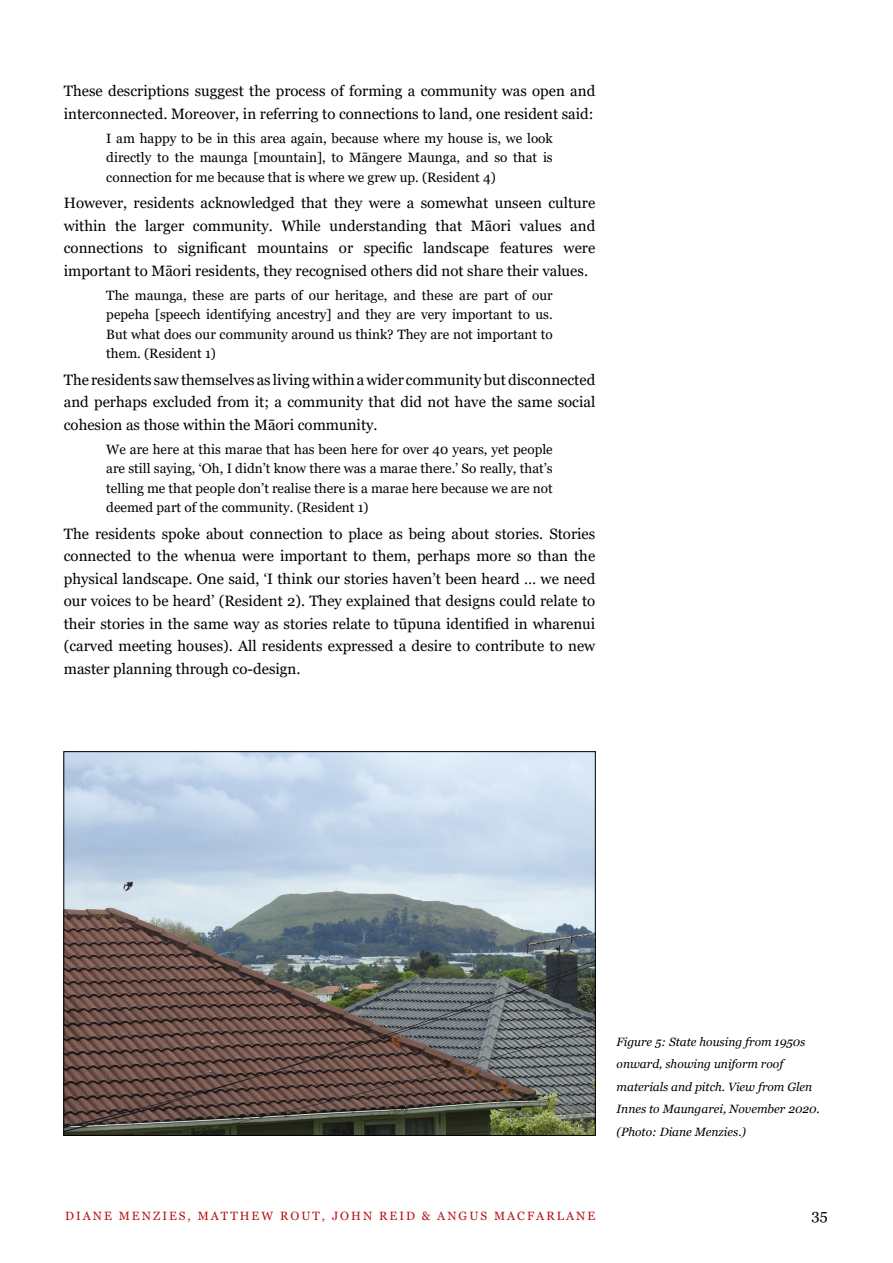
<style>
.page{position:relative;width:893px;height:1263px;background:#fff}
.page>*{position:absolute;margin:0;border:0;box-sizing:border-box;transform-origin:0 0}
.LR_body_text_no_inde{font:15px/22.5px "Georgia";color:#000;text-align:justify}
.LR_title_quote{font:13.5px/19.5px "Georgia";color:#000;text-align:justify}
.LR_caption{font:italic 12px/22.5px "Georgia";color:#000}
.t1{font:12px "Georgia";letter-spacing:.17em;color:#b5121b}
</style>
<div class="page">
<img style="left:66px;top:753px;width:527px;height:380px">
<p class="LR_body_text_no_inde" style="left:64px;top:80px;width:533px">These descriptions suggest the process of forming a community was open and interconnected. Moreover, in referring to connections to land, one resident said:</p>
<p class="LR_title_quote" style="left:106px;top:129px;width:448px">I am happy to be in this area again, because where my house is, we look directly to the maunga [mountain], to Māngere Maunga, and so that is connection for me because that is where we grew up. (Resident 4)</p>
<p class="LR_body_text_no_inde" style="left:64px;top:192px;width:533px">However, residents acknowledged that they were a somewhat unseen culture within the larger community. While understanding that Māori values and connections to significant mountains or specific landscape features were important to Māori residents, they recognised others did not share their values.</p>
<p class="LR_title_quote" style="left:106px;top:286px;width:448px">The maunga, these are parts of our heritage, and these are part of our pepeha [speech identifying ancestry] and they are very important to us.<br>But what does our community around us think? They are not important to them. (Resident 1)</p>
<p class="LR_body_text_no_inde" style="left:64px;top:369px;width:533px">The residents saw themselves as living within a wider community but disconnected and perhaps excluded from it; a community that did not have the same social cohesion as those within the Māori community.</p>
<p class="LR_title_quote" style="left:106px;top:440px;width:448px">We are here at this marae that has been here for over 40 years, yet people are still saying, ‘Oh, I didn’t know there was a marae there.’ So really, that’s telling me that people don’t realise there is a marae here because we are not deemed part of the community. (Resident 1)</p>
<p class="LR_body_text_no_inde" style="left:64px;top:523px;width:533px">The residents spoke about connection to place as being about stories. Stories connected to the whenua were important to them, perhaps more so than the physical landscape. One said, ‘I think our stories haven’t been heard … we need our voices to be heard’ (Resident 2). They explained that designs could relate to their stories in the same way as stories relate to tūpuna identified in wharenui (carved meeting houses). All residents expressed a desire to contribute to new master planning through co-design.</p>
<p class="LR_caption" style="left:617px;top:1030px;width:205px">Figure 5: State housing from 1950s onward, showing uniform roof materials and pitch. View from Glen<br>Innes to Maungarei, November 2020. (Photo: Diane Menzies.)</p>
<p class="t1" style="left:65px;top:1209px;width:532px">DIANE MENZIES, MATTHEW ROUT, JOHN REID &amp; ANGUS MACFARLANE</p>
<p class="LR_body_text_no_inde" style="left:811px;top:1204px;width:18px">35</p>
</div>
